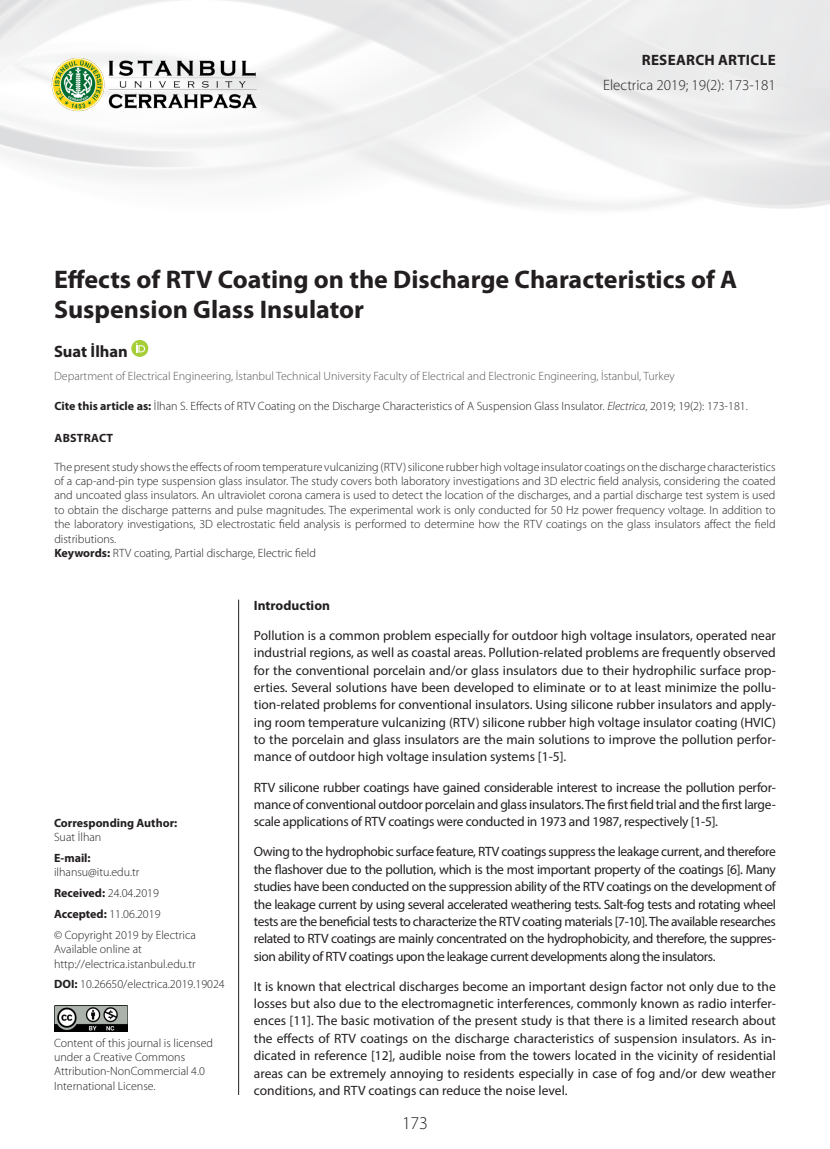
<style>
.page{position:relative;width:830px;height:1149px;background:#fff}
.page>*{position:absolute;margin:0;border:0;box-sizing:border-box;transform-origin:0 0}
.t1{font:700 25.5px/30px "Myriad Pro";color:#231f20}
.t2{font:300 18px "Myriad Pro";color:#231f20}
.t3{font:700 16.5px "Myriad Pro";color:#231f20}
.t4{font:300 15px "Myriad Pro";color:#231f20}
.t5{font:700 15px "Myriad Pro";letter-spacing:.02em;color:#231f20}
.t6{font:13.5px/17.4px "Myriad Pro";letter-spacing:-.01em;color:#231f20;text-align:justify}
.t7{font:700 13.5px "Myriad Pro";color:#231f20}
.t8{font:300 12px/14.4px "Myriad Pro";color:#231f20}
.t9{font:300 12px "Myriad Pro";color:#57585a}
.t10{font:700 12px/14.4px "Myriad Pro";color:#231f20}
.t11{font:700 12px "Myriad Pro";letter-spacing:.02em;color:#231f20}
.s1{font-weight:700}
.s2{font-style:italic}
.s3{font-weight:300}
</style>
<div class="page">
<svg style="left:131px;top:340px;width:17px;height:17px"></svg>
<svg style="left:136px;top:343px;width:9px;height:9px"></svg>
<hr style="left:238px;top:599px;width:1px;height:495px;background:#231f20">
<img style="left:51px;top:56px;width:207px;height:56px">
<img style="left:54px;top:1005px;width:74px;height:26px">
<p class="t5" style="left:641px;top:50px;width:135px">RESEARCH ARTICLE</p>
<p class="t4" style="left:602px;top:76px;width:174px">Electrica 2019; 19(2): 173-181</p>
<p class="t1" style="left:54px;top:264px;width:684px">Effects of RTV Coating on the Discharge Characteristics of A<br>Suspension Glass Insulator</p>
<p class="t3" style="left:54px;top:340px;width:75px">Suat İlhan</p>
<p class="t9" style="left:54px;top:368px;width:622px">Department of Electrical Engineering, İstanbul Technical University Faculty of Electrical and Electronic Engineering, İstanbul, Turkey</p>
<p class="t8" style="left:54px;top:398px;width:694px"><span class="s1">Cite this article as:</span> İlhan S. Effects of RTV Coating on the Discharge Characteristics of A Suspension Glass Insulator. <span class="s2">Electrica</span>, 2019; 19(2): 173-181.</p>
<p class="t11" style="left:54px;top:430px;width:60px">ABSTRACT</p>
<p class="t8" style="left:54px;top:459px;width:722px;text-align:justify">The present study shows the effects of room temperature vulcanizing (RTV) silicone rubber high voltage insulator coatings on the discharge characteristics of a cap-and-pin type suspension glass insulator. The study covers both laboratory investigations and 3D electric field analysis, considering the coated and uncoated glass insulators. An ultraviolet corona camera is used to detect the location of the discharges, and a partial discharge test system is used to obtain the discharge patterns and pulse magnitudes. The experimental work is only conducted for 50 Hz power frequency voltage. In addition to the laboratory investigations, 3D electrostatic field analysis is performed to determine how the RTV coatings on the glass insulators affect the field distributions.</p>
<p class="t8" style="left:54px;top:545px;width:263px"><span class="s1">Keywords:</span> RTV coating, Partial discharge, Electric field</p>
<p class="t10" style="left:54px;top:814px;width:125px">Corresponding Author:<br><span class="s3">Suat İlhan</span></p>
<p class="t8" style="left:54px;top:850px;width:87px"><span class="s1">E-mail: </span>ilhansu@itu.edu.tr</p>
<p class="t8" style="left:54px;top:885px;width:106px"><span class="s1">Received:</span> 24.04.2019</p>
<p class="t8" style="left:54px;top:906px;width:108px"><span class="s1">Accepted:</span> 11.06.2019</p>
<p class="t8" style="left:54px;top:927px;width:143px">© Copyright 2019 by Electrica<br>Available online at http://electrica.istanbul.edu.tr</p>
<p class="t8" style="left:54px;top:976px;width:172px"><span class="s1">DOI:</span> 10.26650/electrica.2019.19024</p>
<p class="t8" style="left:54px;top:1034px;width:160px">Content of this journal is licensed under a Creative Commons</p>
<p class="t8" style="left:54px;top:1063px;width:152px">Attribution-NonCommercial 4.0<br>International License.</p>
<p class="t7" style="left:254px;top:596px;width:78px">Introduction</p>
<p class="t6" style="left:254px;top:626px;width:523px">Pollution is a common problem especially for outdoor high voltage insulators, operated near industrial regions, as well as coastal areas. Pollution-related problems are frequently observed for the conventional porcelain and/or glass insulators due to their hydrophilic surface prop&shy;erties. Several solutions have been developed to eliminate or to at least minimize the pollu&shy;tion-related problems for conventional insulators. Using silicone rubber insulators and apply&shy;ing room temperature vulcanizing (RTV) silicone rubber high voltage insulator coating (HVIC) to the porcelain and glass insulators are the main solutions to improve the pollution perfor&shy;mance of outdoor high voltage insulation systems [1-5].</p>
<p class="t6" style="left:254px;top:777px;width:523px">RTV silicone rubber coatings have gained considerable interest to increase the pollution perfor&shy;mance of conventional outdoor porcelain and glass insulators. The first field trial and the first large&shy;scale applications of RTV coatings were conducted in 1973 and 1987, respectively [1-5].</p>
<p class="t6" style="left:254px;top:842px;width:523px">Owing to the hydrophobic surface feature, RTV coatings suppress the leakage current, and therefore the flashover due to the pollution, which is the most important property of the coatings [6]. Many studies have been conducted on the suppression ability of the RTV coatings on the development of the leakage current by using several accelerated weathering tests. Salt-fog tests and rotating wheel tests are the beneficial tests to characterize the RTV coating materials [7-10]. The available researches related to RTV coatings are mainly concentrated on the hydrophobicity, and therefore, the suppres&shy;sion ability of RTV coatings upon the leakage current developments along the insulators.</p>
<p class="t6" style="left:254px;top:976px;width:523px">It is known that electrical discharges become an important design factor not only due to the losses but also due to the electromagnetic interferences, commonly known as radio interfer&shy;ences [11]. The basic motivation of the present study is that there is a limited research about the effects of RTV coatings on the discharge characteristics of suspension insulators. As in&shy;dicated in reference [12], audible noise from the towers located in the vicinity of residential areas can be extremely annoying to residents especially in case of fog and/or dew weather conditions, and RTV coatings can reduce the noise level.</p>
<h2 class="t2" style="left:402px;top:1111px;width:27px">173</h2>
</div>
